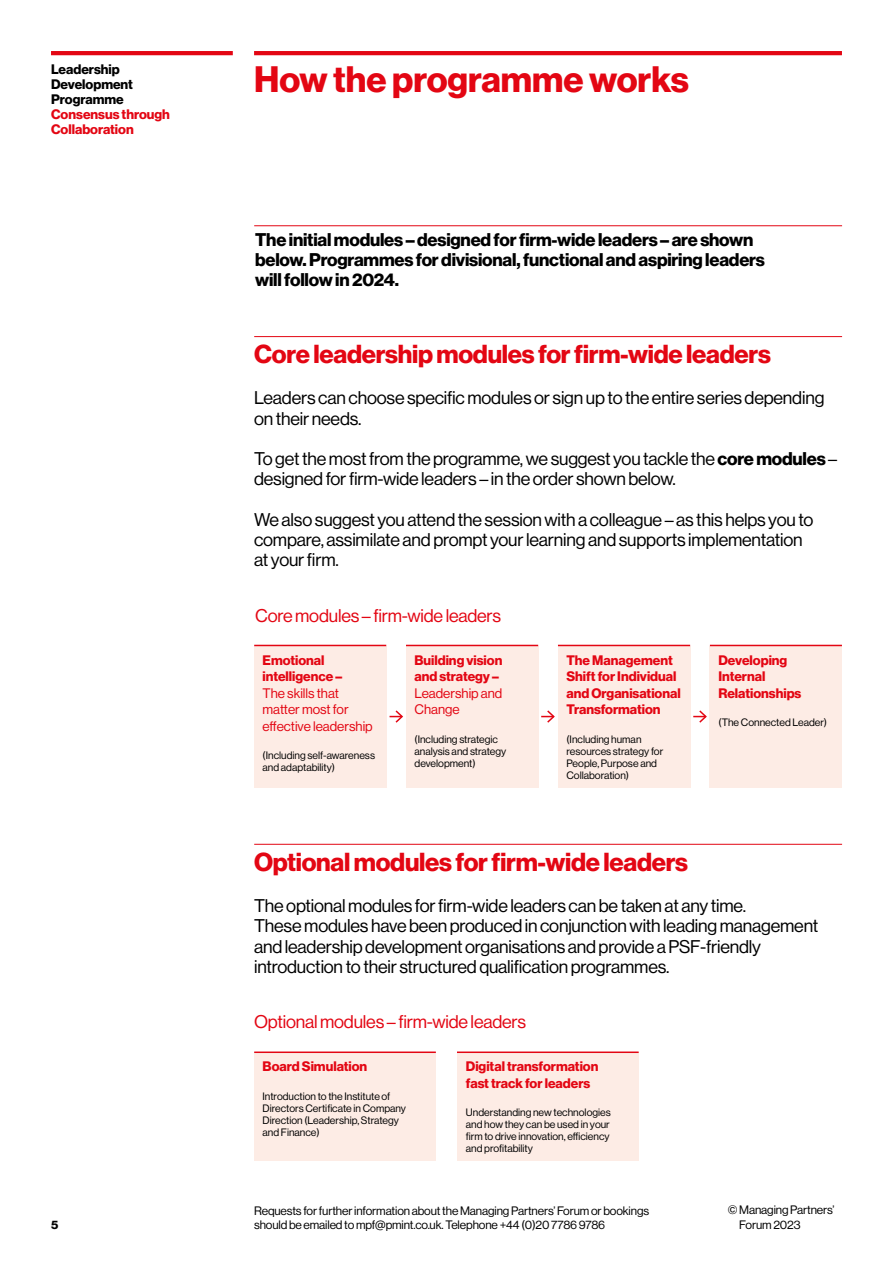
<style>
.page{position:relative;width:893px;height:1263px;background:#fff}
.page>*{position:absolute;margin:0;border:0;box-sizing:border-box;transform-origin:0 0}
.t1{font:36px "N Haas Grotesk DS Pro 75 Bd";color:#e30613}
.t2{font:25.5px "N Haas Grotesk DS Pro 75 Bd";letter-spacing:-.01em;color:#e30613}
.t3{font:18px/20.2px "N Haas Grotesk DS Pro 55 Rg";letter-spacing:-.01em;color:#000}
.t4{font:18px/20.2px "N Haas Grotesk DS Pro 75 Bd";letter-spacing:-.01em;color:#000}
.t5{font:18px "N Haas Grotesk DS Pro 55 Rg";letter-spacing:-.01em;color:#e30613}
.t6{font:13.5px/16.5px "N Haas Grotesk DS Pro 75 Bd";color:#e30613}
.t7{font:13.5px/16.5px "N Haas Grotesk DS Pro 55 Rg";color:#e30613}
.t8{font:13.5px/15px "N Haas Grotesk DS Pro 75 Bd";color:#000}
.t9{font:12px/13.5px "N Haas Grotesk DS Pro 55 Rg";letter-spacing:-.01em;color:#000}
.t10{font:12px "N Haas Grotesk DS Pro 75 Bd";color:#000}
.t11{font:10.5px/12px "N Haas Grotesk DS Pro 55 Rg";color:#000}
.s1{font-family:"N Haas Grotesk DS Pro 75 Bd"}
</style>
<div class="page">
<hr style="left:254px;top:51px;width:588px;height:4px;background:#e30613">
<hr style="left:51px;top:51px;width:182px;height:4px;background:#e30613">
<hr style="left:254px;top:336px;width:588px;height:1px;background:#e30613">
<hr style="left:254px;top:844px;width:588px;height:1px;background:#e30613">
<div style="left:254px;top:646px;width:132px;height:141px;background:#fdece5"></div>
<div style="left:254px;top:1052px;width:182px;height:109px;background:#fdece5"></div>
<div style="left:457px;top:1052px;width:182px;height:109px;background:#fdece5"></div>
<div style="left:406px;top:646px;width:132px;height:141px;background:#fdece5"></div>
<div style="left:558px;top:646px;width:132px;height:141px;background:#fdece5"></div>
<div style="left:710px;top:646px;width:132px;height:141px;background:#fdece5"></div>
<svg style="left:541px;top:710px;width:14px;height:13px"></svg>
<svg style="left:390px;top:710px;width:13px;height:13px"></svg>
<svg style="left:693px;top:710px;width:14px;height:13px"></svg>
<hr style="left:254px;top:645px;width:132px;height:1px;background:#e30613">
<hr style="left:254px;top:1051px;width:182px;height:2px;background:#e30613">
<hr style="left:457px;top:1051px;width:182px;height:2px;background:#e30613">
<hr style="left:406px;top:645px;width:132px;height:1px;background:#e30613">
<hr style="left:558px;top:645px;width:132px;height:1px;background:#e30613">
<hr style="left:710px;top:645px;width:132px;height:1px;background:#e30613">
<hr style="left:254px;top:225px;width:588px;height:1px;background:#e30613">
<p class="t8" style="left:51px;top:62px;width:83px">Leadership<br>Development<br>Programme</p>
<p class="t6" style="left:51px;top:107px;width:120px;line-height:15px">Consensus through<br>Collaboration</p>
<p class="t10" style="left:51px;top:1218px;width:9px">5</p>
<h1 class="t1" style="left:254px;top:58px;width:436px">How the programme works</h1>
<p class="t4" style="left:255px;top:229px;width:511px">The initial modules – designed for firm-wide leaders – are shown below. Programmes for divisional, functional and aspiring leaders will follow in 2024.</p>
<h2 class="t2" style="left:254px;top:339px;width:518px">Core leadership modules for firm-wide leaders</h2>
<p class="t3" style="left:254px;top:388px;width:572px">Leaders can choose specific modules or sign up to the entire series depending on their needs.</p>
<p class="t3" style="left:254px;top:449px;width:585px">To get the most from the programme, we suggest you tackle the <span class="s1">core modules</span> – designed for firm-wide leaders – in the order shown below.</p>
<p class="t3" style="left:254px;top:510px;width:561px">We also suggest you attend the session with a colleague – as this helps you to compare, assimilate and prompt your learning and supports implementation at your firm.</p>
<p class="t5" style="left:255px;top:605px;width:248px">Core modules – firm-wide leaders</p>
<p class="t6" style="left:263px;top:652px;width:81px">Emotional intelligence –</p>
<p class="t7" style="left:263px;top:685px;width:112px">The skills that matter most for effective leadership</p>
<p class="t11" style="left:263px;top:750px;width:114px">(Including self-awareness and adaptability)</p>
<p class="t6" style="left:414px;top:652px;width:89px">Building vision and strategy –</p>
<p class="t7" style="left:414px;top:685px;width:89px">Leadership and<br>Change</p>
<p class="t11" style="left:414px;top:733px;width:93px">(Including strategic analysis and strategy development)</p>
<p class="t6" style="left:566px;top:652px;width:116px">The Management<br>Shift for Individual and Organisational<br>Transformation</p>
<p class="t11" style="left:566px;top:733px;width:98px">(Including human resources strategy for<br>People, Purpose and<br>Collaboration)</p>
<h2 class="t2" style="left:254px;top:847px;width:436px">Optional modules for firm-wide leaders</h2>
<p class="t6" style="left:718px;top:652px;width:85px">Developing<br>Internal<br>Relationships</p>
<p class="t11" style="left:718px;top:717px;width:110px">(The Connected Leader)</p>
<p class="t3" style="left:254px;top:896px;width:566px">The optional modules for firm-wide leaders can be taken at any time.<br>These modules have been produced in conjunction with leading management and leadership development organisations and provide a PSF-friendly introduction to their structured qualification programmes.</p>
<p class="t5" style="left:254px;top:1011px;width:274px">Optional modules – firm-wide leaders</p>
<p class="t6" style="left:263px;top:1058px;width:106px">Board Simulation</p>
<p class="t11" style="left:263px;top:1090px;width:145px">Introduction to the Institute of<br>Directors Certificate in Company<br>Direction (Leadership, Strategy and Finance)</p>
<p class="t6" style="left:466px;top:1058px;width:134px">Digital transformation fast track for leaders</p>
<p class="t11" style="left:466px;top:1106px;width:146px;text-align:justify">Understanding new technologies and how they can be used in your firm to drive innovation, efficiency and profitability</p>
<p class="t9" style="left:254px;top:1204px;width:397px">Requests for further information about the Managing Partners’ Forum or bookings should be emailed to mpf@pmint.co.uk. Telephone +44 (0)20 7786 9786</p>
<p class="t9" style="left:739px;top:1202px;width:97px;line-height:15px;text-indent:-11px">© Managing Partners’<br>Forum 2023</p>
</div>
